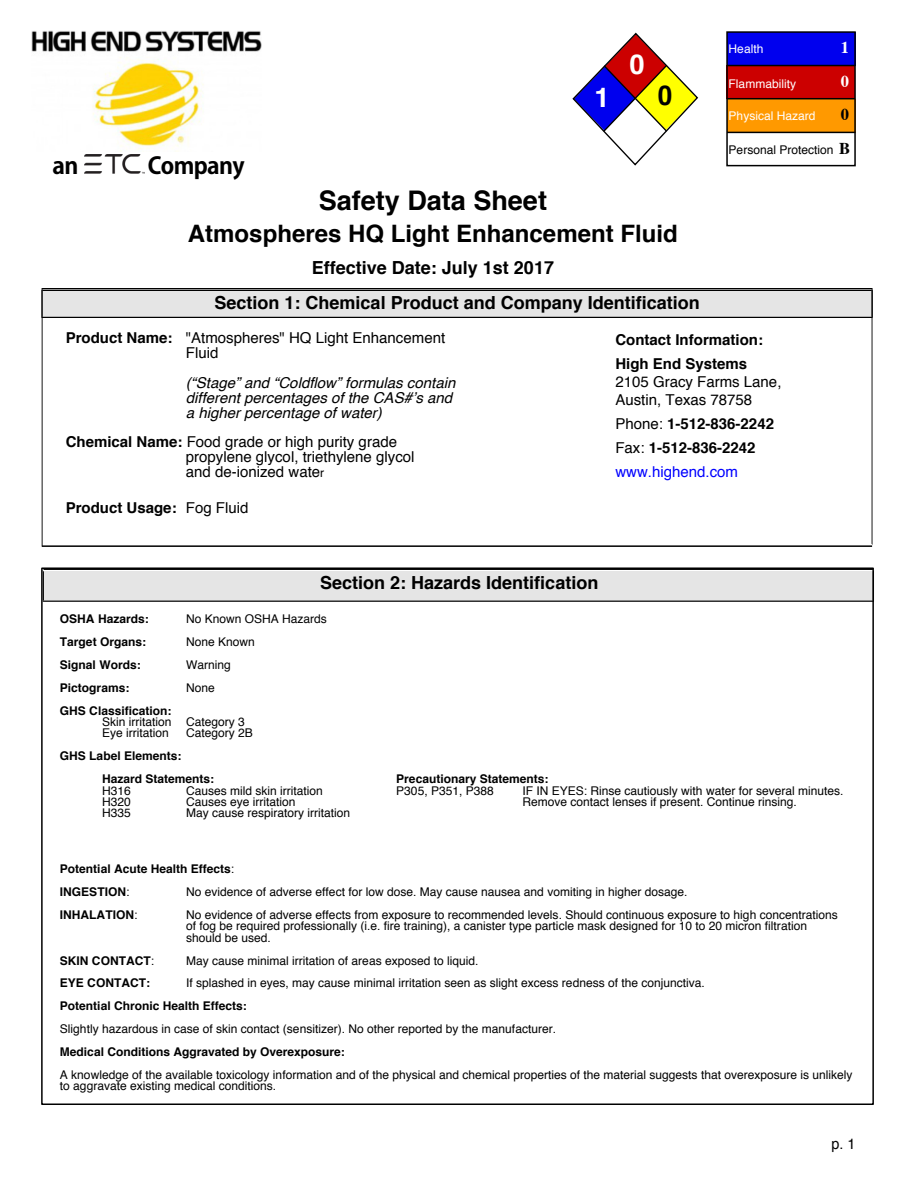
<style>
.page{position:relative;width:919px;height:1189px;background:#fff}
.page>*{position:absolute;margin:0;border:0;box-sizing:border-box;transform-origin:0 0}
.t1{font:700 27.3px "Helvetica";color:#fff}
.t2{font:700 27.3px "Helvetica";color:#000;scale:.96 1}
.t3{font:700 27px "Helvetica";color:#000}
.t4{font:700 24px "Helvetica";color:#000}
.t5{font:700 22.95px "Adobe Gothic Std";letter-spacing:-.03em;color:#000}
.t6{font:700 18px/35px "Helvetica";color:#000}
.t7{font:700 16.5px/33.6px "Times";color:#fff}
.t8{font:700 16.5px/33.6px "Times";color:#000}
.t9{font:15px/15px "Helvetica";color:#000}
.t10{font:700 15px/24px "Helvetica";color:#000}
.t11{font:italic 15px/15px "Helvetica";color:#000}
.t12{font:15px "Helvetica";color:#000;scale:.96 1}
.t13{font:12px/11.4px "Helvetica";color:#000}
.t14{font:700 12px/22.8px "Helvetica";color:#000}
.t15{font:12px "Helvetica";color:#fff}
.s1{font-weight:700}
.s2{font-size:12px}
.s3{font-weight:400}
.s4{font-weight:400;color:#00f}
</style>
<div class="page">
<svg style="left:572px;top:32px;width:126px;height:134px"></svg>
<div style="left:726px;top:65px;width:128px;height:34px;background:#c00"></div>
<div style="left:727px;top:99px;width:128px;height:33px;background:#f90"></div>
<div style="left:727px;top:32px;width:128px;height:33px;background:#00e"></div>
<div style="left:726px;top:31px;width:129px;height:135px;border:2px solid #000"></div>
<hr style="left:726px;top:65px;width:128px;height:1px;background:#000">
<hr style="left:726px;top:98px;width:128px;height:1px;background:#000">
<hr style="left:726px;top:132px;width:128px;height:1px;background:#000">
<svg style="left:41px;top:288px;width:831px;height:259px"></svg>
<div style="left:44px;top:571px;width:826px;height:31px;background:#e5e5e5"></div>
<img style="left:32px;top:31px;width:229px;height:121px">
<img style="left:84px;top:155px;width:61px;height:19px">
<h1 class="t1" style="left:629px;top:53px;width:17px">0</h1>
<h3 class="t5" style="left:52px;top:153px;width:27px">an</h3>
<h3 class="t5" style="left:148px;top:153px;width:98px">Company</h3>
<h1 class="t1" style="left:594px;top:87px;width:17px">1</h1>
<h1 class="t2" style="left:657px;top:85px;width:17px">0</h1>
<h2 class="t3" style="left:318px;top:189px;width:230px">Safety Data Sheet</h2>
<h3 class="t4" style="left:188px;top:224px;width:491px">Atmospheres HQ Light Enhancement Fluid</h3>
<h3 class="t6" style="left:214px;top:251px;width:487px;text-indent:97px">Effective Date: July 1st 2017<br>Section 1: Chemical Product and Company Identification</h3>
<h3 class="t7" style="left:840px;top:32px;width:10px">1<br>0</h3>
<h3 class="t8" style="left:838px;top:99px;width:13px">0<br>B</h3>
<p class="t15" style="left:728px;top:44px;width:36px">Health</p>
<p class="t15" style="left:728px;top:79px;width:69px">Flammability</p>
<p class="t15" style="left:728px;top:110px;width:88px">Physical Hazard</p>
<p class="t13" style="left:728px;top:144px;width:106px">Personal Protection</p>
<p class="t9" style="left:186px;top:331px;width:261px;text-indent:-120px"><span class="s1">Product Name:</span> "Atmospheres" HQ Light Enhancement<br>Fluid</p>
<p class="t11" style="left:186px;top:376px;width:271px">(“Stage” and “Coldflow” formulas contain different percentages of the CAS#’s and a higher percentage of water)</p>
<p class="t9" style="left:186px;top:434px;width:230px;text-indent:-120px"><span class="s1">Chemical Name:</span> Food grade or high purity grade propylene glycol, triethylene glycol and de-ionized wate<span class="s2">r</span></p>
<p class="t10" style="left:66px;top:497px;width:184px">Product Usage: <span class="s3">Fog Fluid</span></p>
<p class="t10" style="left:615px;top:328px;width:149px">Contact Information:<br>High End Systems</p>
<p class="t9" style="left:615px;top:373px;width:167px;line-height:18px">2105 Gracy Farms Lane,<br>Austin, Texas 78758</p>
<p class="t10" style="left:615px;top:412px;width:160px"><span class="s3">Phone:</span> 1-512-836-2242<br><span class="s3">Fax:</span> 1-512-836-2242 <span class="s4">www.highend.com</span></p>
<h3 class="t6" style="left:320px;top:566px;width:280px">Section 2: Hazards Identification</h3>
<p class="t14" style="left:60px;top:608px;width:90px">OSHA Hazards:</p>
<p class="t13" style="left:186px;top:614px;width:142px">No Known OSHA Hazards</p>
<p class="t14" style="left:60px;top:631px;width:88px">Target Organs:</p>
<p class="t13" style="left:186px;top:637px;width:70px">None Known</p>
<p class="t14" style="left:60px;top:654px;width:82px">Signal Words:</p>
<p class="t13" style="left:186px;top:659px;width:46px">Warning</p>
<p class="t14" style="left:60px;top:677px;width:71px">Pictograms:</p>
<p class="t13" style="left:186px;top:682px;width:30px">None</p>
<p class="t14" style="left:60px;top:699px;width:113px">GHS Classification:</p>
<p class="t13" style="left:102px;top:716px;width:144px">Skin irritation Category 3<br>Eye irritation</p>
<p class="t13" style="left:186px;top:728px;width:68px">Category 2B</p>
<p class="t14" style="left:102px;top:745px;width:114px;text-indent:-42px">GHS Label Elements:<br>Hazard Statements:</p>
<p class="t14" style="left:396px;top:768px;width:154px">Precautionary Statements:</p>
<p class="t13" style="left:102px;top:785px;width:30px">H316</p>
<p class="t13" style="left:186px;top:785px;width:138px">Causes mild skin irritation</p>
<p class="t13" style="left:396px;top:785px;width:99px">P305, P351, P388</p>
<p class="t13" style="left:522px;top:785px;width:322px">IF IN EYES: Rinse cautiously with water for several minutes.</p>
<p class="t13" style="left:102px;top:796px;width:30px">H320</p>
<p class="t13" style="left:186px;top:796px;width:111px">Causes eye irritation</p>
<p class="t13" style="left:522px;top:796px;width:276px">Remove contact lenses if present. Continue rinsing.</p>
<p class="t13" style="left:102px;top:808px;width:30px">H335</p>
<p class="t13" style="left:186px;top:808px;width:166px">May cause respiratory irritation</p>
<p class="t14" style="left:60px;top:858px;width:176px">Potential Acute Health Effects<span class="s3">:<br></span>INGESTION<span class="s3">:</span></p>
<p class="t13" style="left:186px;top:886px;width:503px">No evidence of adverse effect for low dose. May cause nausea and vomiting in higher dosage.</p>
<p class="t14" style="left:60px;top:903px;width:79px">INHALATION<span class="s3">:</span></p>
<p class="t13" style="left:186px;top:909px;width:653px">No evidence of adverse effects from exposure to recommended levels. Should continuous exposure to high concentrations of fog be required professionally (i.e. fire training), a canister type particle mask designed for 10 to 20 micron filtration should be used.</p>
<p class="t14" style="left:60px;top:949px;width:95px">SKIN CONTACT<span class="s3">:</span></p>
<p class="t13" style="left:186px;top:955px;width:294px">May cause minimal irritation of areas exposed to liquid.</p>
<p class="t14" style="left:60px;top:972px;width:91px">EYE CONTACT:</p>
<p class="t13" style="left:186px;top:978px;width:520px">If splashed in eyes, may cause minimal irritation seen as slight excess redness of the conjunctiva.</p>
<p class="t14" style="left:60px;top:995px;width:188px">Potential Chronic Health Effects:</p>
<p class="t13" style="left:60px;top:1023px;width:497px">Slightly hazardous in case of skin contact (sensitizer). No other reported by the manufacturer.</p>
<p class="t14" style="left:60px;top:1040px;width:286px">Medical Conditions Aggravated by Overexposure:</p>
<p class="t13" style="left:60px;top:1069px;width:793px">A knowledge of the available toxicology information and of the physical and chemical properties of the material suggests that overexposure is unlikely to aggravate existing medical conditions.</p>
<p class="t12" style="left:831px;top:1137px;width:26px">p. 1</p>
</div>
